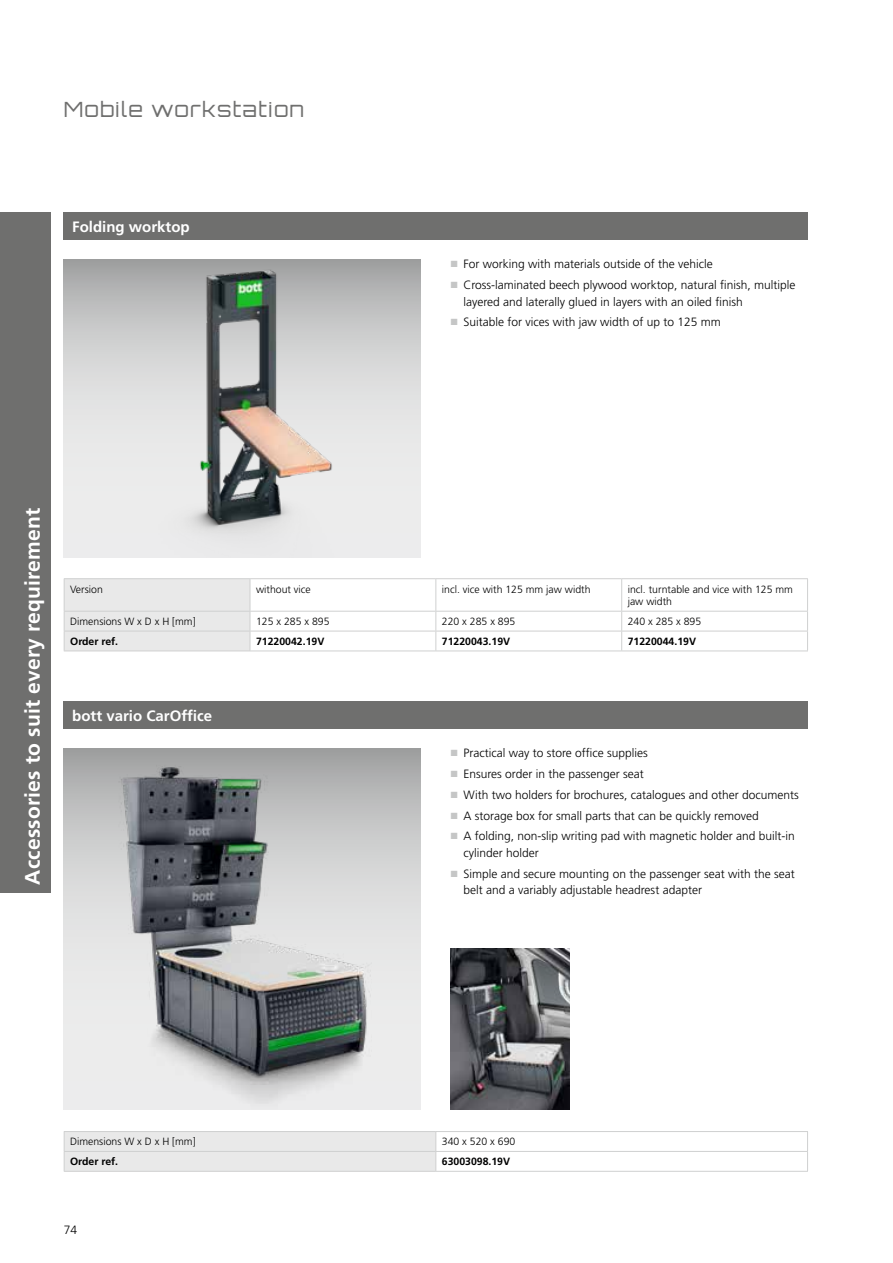
<style>
.page{position:relative;width:893px;height:1263px;background:#fff}
.page>*{position:absolute;margin:0;border:0;box-sizing:border-box;transform-origin:0 0}
.t1{font:700 21px "Frutiger LT Pro";letter-spacing:.01em;color:#fff}
.t2{font:300 21px "Orbitron CE";letter-spacing:.06em;color:#6f6f6e}
.t3{font:700 15px "Frutiger LT Pro";color:#fff}
.t4{font:300 12px/16.5px "Frutiger LT Pro";color:#000}
.t5{font:300 10.5px/12.6px "Frutiger LT Pro";color:#000}
.t6{font:700 10.5px "Frutiger LT Pro";color:#000}
.s1{color:#c5c6c6}
</style>
<div class="page">
<img style="left:64px;top:259px;width:357px;height:298px">
<svg style="left:411px;top:748px;width:10px;height:362px;background:#d8d9d9"></svg>
<img style="left:64px;top:748px;width:347px;height:362px">
<img style="left:451px;top:948px;width:119px;height:162px">
<div style="left:0;top:213px;width:51px;height:680px;background:#6f6f6e"></div>
<div style="left:64px;top:213px;width:744px;height:27px;background:#6f6f6e"></div>
<hr style="left:64px;top:578px;width:186px;height:1px;background:#cfd0d0">
<hr style="left:250px;top:578px;width:186px;height:1px;background:#cfd0d0">
<hr style="left:436px;top:578px;width:186px;height:1px;background:#cfd0d0">
<hr style="left:435px;top:579px;width:1px;height:32px;background:#cfd0d0">
<hr style="left:622px;top:578px;width:186px;height:1px;background:#cfd0d0">
<hr style="left:621px;top:579px;width:1px;height:32px;background:#cfd0d0">
<hr style="left:807px;top:579px;width:1px;height:32px;background:#cfd0d0">
<hr style="left:250px;top:611px;width:186px;height:1px;background:#cfd0d0">
<hr style="left:436px;top:611px;width:186px;height:1px;background:#cfd0d0">
<hr style="left:622px;top:611px;width:186px;height:1px;background:#cfd0d0">
<hr style="left:250px;top:631px;width:186px;height:1px;background:#cfd0d0">
<div style="left:64px;top:579px;width:187px;height:72px;background:#e9e9e9"></div>
<hr style="left:250px;top:650px;width:186px;height:1px;background:#cfd0d0">
<hr style="left:436px;top:631px;width:186px;height:1px;background:#cfd0d0">
<svg style="left:435px;top:611px;width:1px;height:39px"></svg>
<hr style="left:436px;top:650px;width:186px;height:1px;background:#cfd0d0">
<hr style="left:622px;top:631px;width:186px;height:1px;background:#cfd0d0">
<svg style="left:621px;top:611px;width:1px;height:39px"></svg>
<svg style="left:807px;top:612px;width:1px;height:38px"></svg>
<hr style="left:622px;top:650px;width:186px;height:1px;background:#cfd0d0">
<div style="left:64px;top:702px;width:744px;height:27px;background:#6f6f6e"></div>
<hr style="left:436px;top:1131px;width:372px;height:1px;background:#cfd0d0">
<hr style="left:64px;top:1171px;width:372px;height:1px;background:#cfd0d0">
<hr style="left:436px;top:1151px;width:372px;height:1px;background:#cfd0d0">
<div style="left:64px;top:1131px;width:372px;height:40px;background:#e9e9e9"></div>
<svg style="left:807px;top:1132px;width:1px;height:39px"></svg>
<hr style="left:436px;top:1171px;width:372px;height:1px;background:#cfd0d0">
<h1 class="t2" style="left:64px;top:97px;width:242px">Mobile workstation</h1>
<p class="t3" style="left:72px;top:218px;width:119px">Folding worktop</p>
<p class="t4" style="left:451px;top:256px;width:264px"><span class="s1">■</span> For working with materials outside of the vehicle</p>
<p class="t4" style="left:463px;top:277px;width:333px;text-indent:-13px"><span class="s1">■</span> Cross-laminated beech plywood worktop, natural finish, multiple layered and laterally glued in layers with an oiled finish</p>
<p class="t4" style="left:451px;top:314px;width:272px"><span class="s1">■</span> Suitable for vices with jaw width of up to 125 mm</p>
<h1 class="t1" style="left:20px;top:884px;width:378px;rotate:-90deg">Accessories to suit every requirement</h1>
<p class="t5" style="left:70px;top:583px;width:34px">Version</p>
<p class="t5" style="left:256px;top:583px;width:56px">without vice</p>
<p class="t5" style="left:442px;top:583px;width:150px">incl. vice with 125 mm jaw width</p>
<p class="t5" style="left:628px;top:583px;width:167px">incl. turntable and vice with 125 mm jaw width</p>
<p class="t5" style="left:70px;top:615px;width:127px">Dimensions W x D x H [mm]</p>
<p class="t5" style="left:256px;top:615px;width:75px">125 x 285 x 895</p>
<p class="t5" style="left:442px;top:615px;width:75px">220 x 285 x 895</p>
<p class="t5" style="left:628px;top:615px;width:75px">240 x 285 x 895</p>
<p class="t6" style="left:70px;top:635px;width:50px">Order ref.</p>
<p class="t6" style="left:256px;top:635px;width:70px">71220042.19V</p>
<p class="t6" style="left:442px;top:635px;width:70px">71220043.19V</p>
<p class="t6" style="left:628px;top:635px;width:70px">71220044.19V</p>
<p class="t3" style="left:72px;top:707px;width:141px">bott vario CarOffice</p>
<p class="t4" style="left:451px;top:745px;width:198px"><span class="s1">■</span> Practical way to store office supplies</p>
<p class="t4" style="left:451px;top:766px;width:195px"><span class="s1">■</span> Ensures order in the passenger seat</p>
<p class="t4" style="left:451px;top:787px;width:350px"><span class="s1">■</span> With two holders for brochures, catalogues and other documents</p>
<p class="t4" style="left:451px;top:807px;width:309px"><span class="s1">■</span> A storage box for small parts that can be quickly removed</p>
<p class="t4" style="left:463px;top:828px;width:333px;text-indent:-13px"><span class="s1">■</span> A folding, non-slip writing pad with magnetic holder and built-in cylinder holder</p>
<p class="t4" style="left:463px;top:865px;width:333px;text-indent:-13px"><span class="s1">■</span> Simple and secure mounting on the passenger seat with the seat belt and a variably adjustable headrest adapter</p>
<p class="t5" style="left:70px;top:1135px;width:127px">Dimensions W x D x H [mm]</p>
<p class="t5" style="left:442px;top:1135px;width:75px">340 x 520 x 690</p>
<p class="t6" style="left:70px;top:1155px;width:50px">Order ref.</p>
<p class="t6" style="left:442px;top:1155px;width:70px">63003098.19V</p>
<p class="t4" style="left:64px;top:1221px;width:15px">74</p>
</div>
